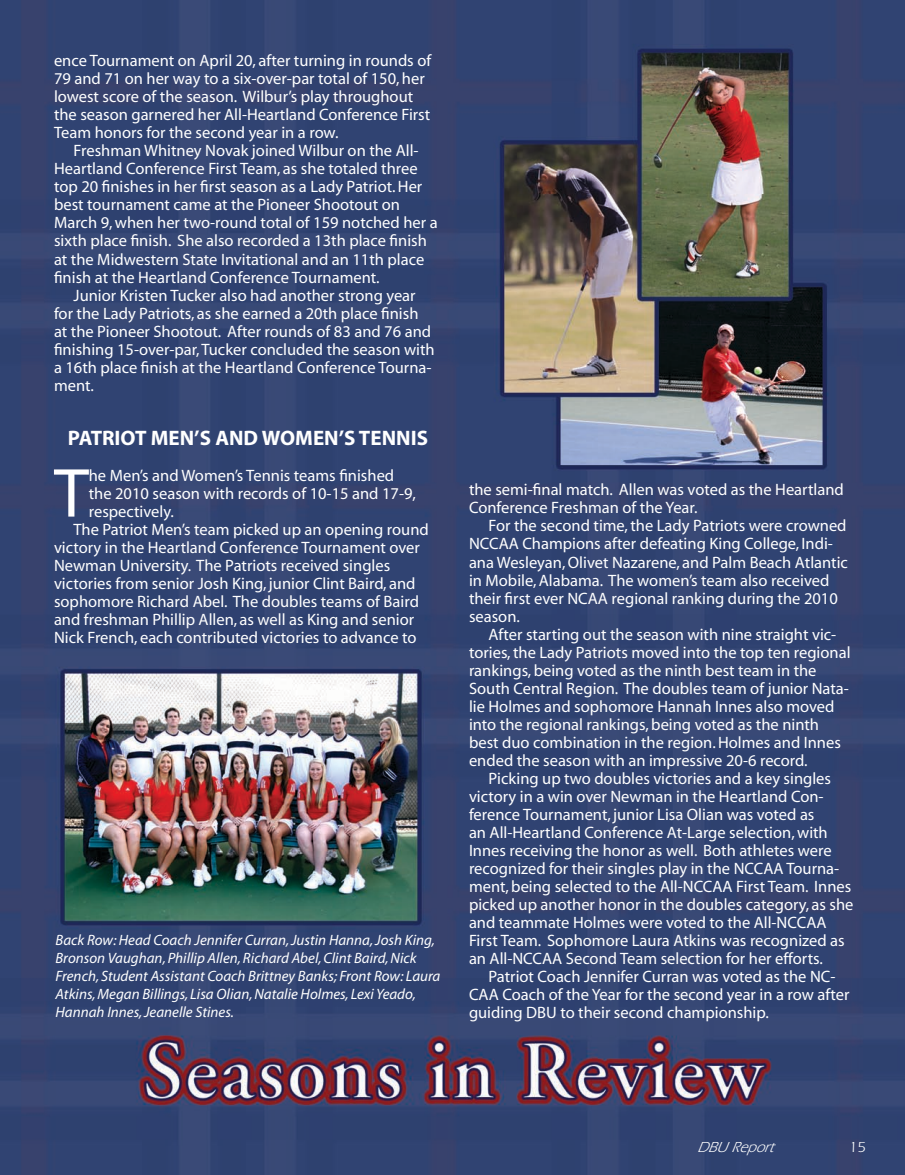
<style>
.page{position:relative;width:905px;height:1175px;background:#fff}
.page>*{position:absolute;margin:0;border:0;box-sizing:border-box;transform-origin:0 0}
.t1{font:69.9px "Myriad";color:#fff}
.t2{font:700 21px "Myriad";color:#fff}
.t3{font:16.5px/18px "Myriad";color:#fff}
.t4{font:italic 15px/18px "Myriad";color:#fff}
.t5{font:italic 15px "Itc Eras";color:#fff}
.t6{font:15px "Itc Eras";color:#fff}
</style>
<div class="page">
<img style="left:0;top:0;width:904px;height:1174px">
<p class="t3" style="left:54px;top:53px;width:379px">ence Tournament on April 20, after turning in rounds of 79 and 71 on her way to a six-over-par total of 150, her lowest score of the season. Wilbur’s play throughout the season garnered her All-Heartland Conference First Team honors for the second year in a row.</p>
<p class="t3" style="left:54px;top:143px;width:385px;text-indent:20px">Freshman Whitney Novak joined Wilbur on the All-Heartland Conference First Team, as she totaled three top 20 finishes in her first season as a Lady Patriot. Her best tournament came at the Pioneer Shootout on March 9, when her two-round total of 159 notched her a sixth place finish. She also recorded a 13th place finish at the Midwestern State Invitational and an 11th place finish at the Heartland Conference Tournament.</p>
<p class="t3" style="left:54px;top:287px;width:382px;text-indent:20px">Junior Kristen Tucker also had another strong year for the Lady Patriots, as she earned a 20th place finish at the Pioneer Shootout. After rounds of 83 and 76 and finishing 15-over-par, Tucker concluded the season with a 16th place finish at the Heartland Conference Tourna&shy;ment.</p>
<p class="t2" style="left:68px;top:427px;width:361px">PATRIOT MEN’S AND WOMEN’S TENNIS</p>
<h1 class="t1" style="left:54px;top:458px;width:36px">T</h1>
<p class="t3" style="left:89px;top:467px;width:307px">he Men’s and Women’s Tennis teams finished</p>
<p class="t3" style="left:89px;top:485px;width:328px">the 2010 season with records of 10-15 and 17-9,</p>
<p class="t3" style="left:89px;top:503px;width:86px">respectively.</p>
<p class="t3" style="left:74px;top:521px;width:357px">The Patriot Men’s team picked up an opening round</p>
<p class="t3" style="left:54px;top:539px;width:367px">victory in the Heartland Conference Tournament over</p>
<p class="t3" style="left:54px;top:557px;width:338px">Newman University. The Patriots received singles</p>
<p class="t3" style="left:54px;top:575px;width:363px">victories from senior Josh King, junior Clint Baird, and</p>
<p class="t3" style="left:54px;top:593px;width:366px">sophomore Richard Abel. The doubles teams of Baird</p>
<p class="t3" style="left:54px;top:611px;width:361px">and freshman Phillip Allen, as well as King and senior</p>
<p class="t3" style="left:54px;top:629px;width:364px">Nick French, each contributed victories to advance to</p>
<p class="t4" style="left:56px;top:931px;width:386px">Back Row: Head Coach Jennifer Curran, Justin Hanna, Josh King, Bronson Vaughan, Phillip Allen, Richard Abel, Clint Baird, Nick French, Student Assistant Coach Brittney Banks; Front Row: Laura Atkins, Megan Billings, Lisa Olian, Natalie Holmes, Lexi Yeado, Hannah Innes, Jeanelle Stines.</p>
<p class="t3" style="left:469px;top:481px;width:376px">the semi-final match. Allen was voted as the Heartland<br>Conference Freshman of the Year.</p>
<p class="t3" style="left:469px;top:517px;width:380px;text-indent:20px">For the second time, the Lady Patriots were crowned NCCAA Champions after defeating King College, Indi&shy;ana Wesleyan, Olivet Nazarene, and Palm Beach Atlantic in Mobile, Alabama. The women’s team also received their first ever NCAA regional ranking during the 2010 season.</p>
<p class="t3" style="left:469px;top:625px;width:383px;text-indent:20px">After starting out the season with nine straight vic&shy;tories, the Lady Patriots moved into the top ten regional rankings, being voted as the ninth best team in the South Central Region. The doubles team of junior Nata&shy;lie Holmes and sophomore Hannah Innes also moved into the regional rankings, being voted as the ninth best duo combination in the region. Holmes and Innes ended the season with an impressive 20-6 record.</p>
<p class="t3" style="left:469px;top:769px;width:386px;text-indent:20px">Picking up two doubles victories and a key singles victory in a win over Newman in the Heartland Con&shy;ference Tournament, junior Lisa Olian was voted as<br>an All-Heartland Conference At-Large selection, with Innes receiving the honor as well. Both athletes were recognized for their singles play in the NCCAA Tourna&shy;ment, being selected to the All-NCCAA First Team. Innes picked up another honor in the doubles category, as she and teammate Holmes were voted to the All-NCCAA First Team. Sophomore Laura Atkins was recognized as an All-NCCAA Second Team selection for her efforts.</p>
<p class="t3" style="left:469px;top:968px;width:382px;text-indent:20px">Patriot Coach Jennifer Curran was voted as the NC-<br>CAA Coach of the Year for the second year in a row after guiding DBU to their second championship.</p>
<p class="t5" style="left:697px;top:1139px;width:84px">DBUReport</p>
<p class="t6" style="left:849px;top:1139px;width:18px">15</p>
</div>
